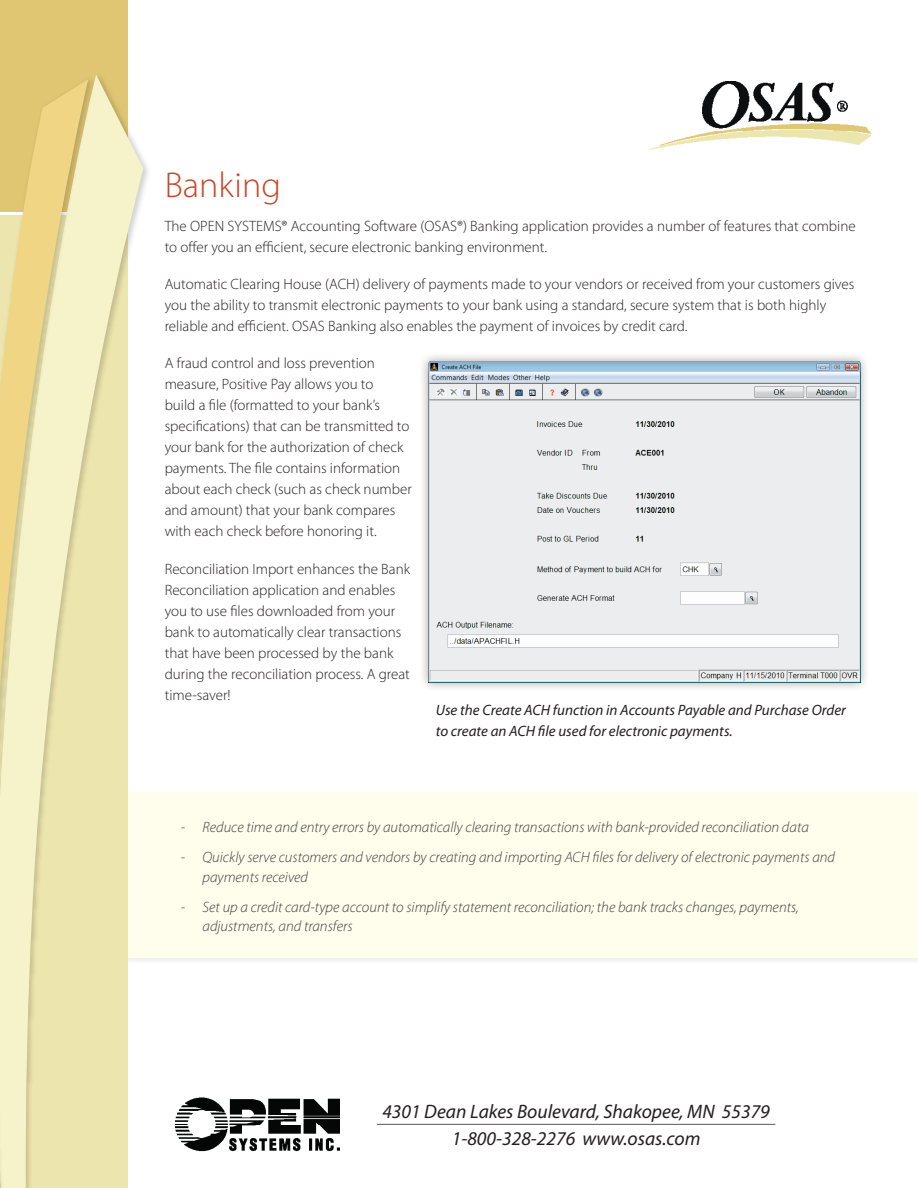
<style>
.page{position:relative;width:918px;height:1188px;background:#fff}
.page>*{position:absolute;margin:0;border:0;box-sizing:border-box;transform-origin:0 0}
.t1{font:300 36px "Myriad Pro";color:#c74727}
.t2{font:italic 19.5px/27px "Myriad Pro";color:#231f20;text-align:center}
.t3{font:300 15px/21px "Myriad Pro";color:#231f20}
.t4{font:italic 300 15px/19.5px "Myriad Pro";color:#3e3e3f}
.t5{font:italic 15px/21px "Myriad Pro";color:#231f20}
</style>
<div class="page">
<div style="left:100px;top:793px;width:818px;height:177px;background:#231f20;opacity:.07"></div>
<div style="left:100px;top:793px;width:818px;height:165px;background:#fffdec"></div>
<img style="left:650px;top:81px;width:221px;height:68px">
<div style="left:418px;top:351px;width:459px;height:348px;background:#231f20;opacity:.4"></div>
<img style="left:428px;top:361px;width:432px;height:322px">
<hr style="left:377px;top:1124px;width:398px;height:1px;background:#57585a">
<img style="left:176px;top:1097px;width:163px;height:55px">
<div style="left:0;top:0;width:128px;height:212px;background:#e0c673"></div>
<svg style="left:98px;top:77px;width:45px;height:1111px;fill:#ece5ad"></svg>
<img style="left:88px;top:75px;width:10px;height:1113px">
<svg style="left:0;top:80px;width:88px;height:1108px;background:#ede3ac"></svg>
<h1 class="t1" style="left:165px;top:163px;width:118px">Banking</h1>
<p class="t3" style="left:165px;top:215px;width:692px">The OPEN SYSTEMS® Accounting Software (OSAS®) Banking application provides a number of features that combine to offer you an efficient, secure electronic banking environment.</p>
<p class="t3" style="left:165px;top:274px;width:691px">Automatic Clearing House (ACH) delivery of payments made to your vendors or received from your customers gives you the ability to transmit electronic payments to your bank using a standard, secure system that is both highly reliable and efficient. OSAS Banking also enables the payment of invoices by credit card.</p>
<p class="t3" style="left:165px;top:353px;width:249px">A fraud control and loss prevention measure, Positive Pay allows you to<br>build a file (formatted to your bank’s specifications) that can be transmitted to your bank for the authorization of check payments. The file contains information about each check (such as check number and amount) that your bank compares with each check before honoring it.</p>
<p class="t3" style="left:165px;top:558px;width:247px">Reconciliation Import enhances the Bank Reconciliation application and enables you to use files downloaded from your bank to automatically clear transactions that have been processed by the bank during the reconciliation process. A great time-saver!</p>
<p class="t5" style="left:436px;top:699px;width:412px">Use the Create ACH function in Accounts Payable and Purchase Order to create an ACH file used for electronic payments.</p>
<p class="t4" style="left:181px;top:817px;width:630px">- Reduce time and entry errors by automatically clearing transactions with bank-provided reconciliation data</p>
<p class="t4" style="left:202px;top:847px;width:634px;text-indent:-22px">- Quickly serve customers and vendors by creating and importing ACH files for delivery of electronic payments and payments received</p>
<p class="t4" style="left:202px;top:897px;width:598px;text-indent:-22px">- Set up a credit card-type account to simplify statement reconciliation; the bank tracks changes, payments, adjustments, and transfers</p>
<h2 class="t2" style="left:382px;top:1098px;width:389px">4301 Dean Lakes Boulevard, Shakopee, MN 55379<br>1-800-328-2276 www.osas.com</h2>
</div>
